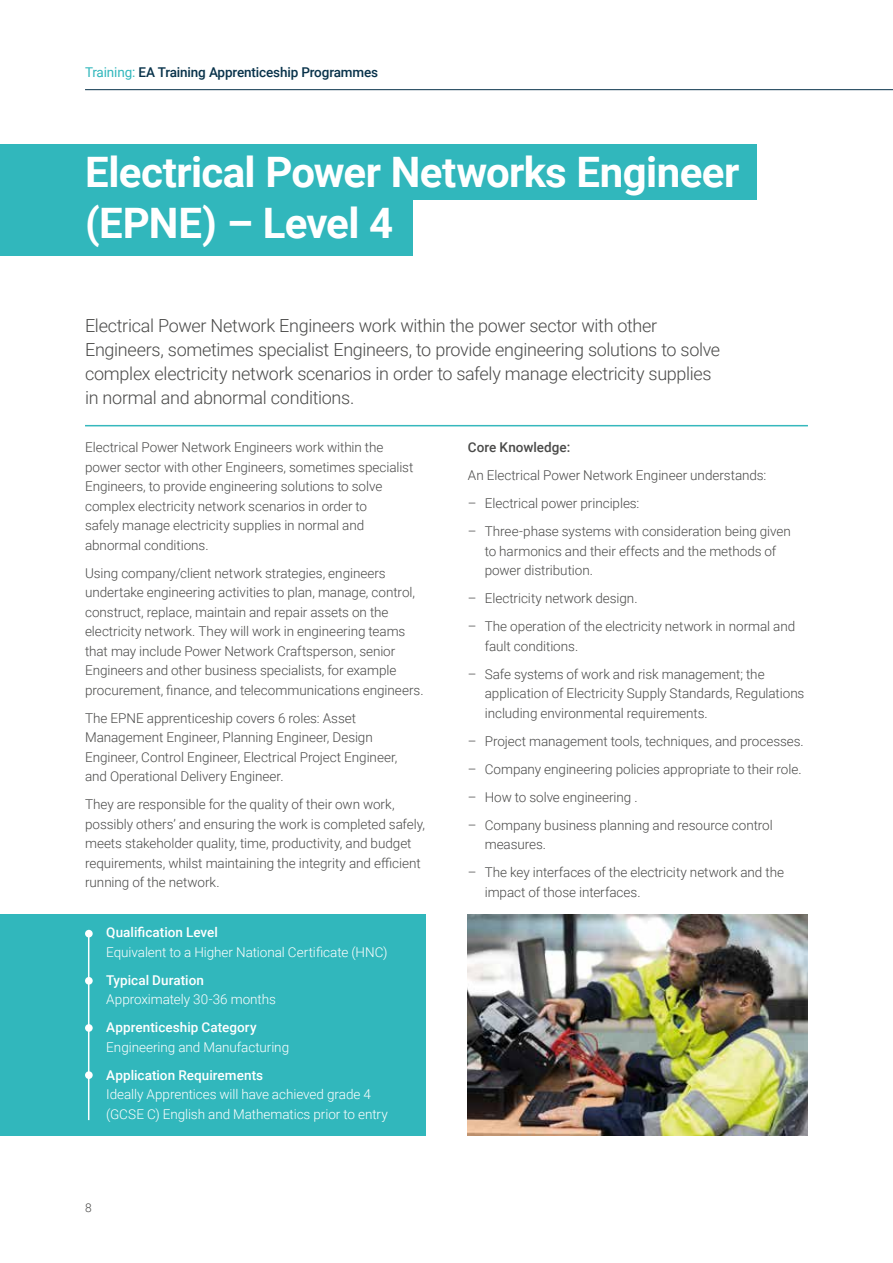
<style>
.page{position:relative;width:893px;height:1263px;background:#fff}
.page>*{position:absolute;margin:0;border:0;box-sizing:border-box;transform-origin:0 0}
.t1{font:700 42px/51px "Roboto";letter-spacing:-.015em;color:#fff}
.t2{font:300 18px/24px "Roboto";letter-spacing:-.015em;color:#4a4a49}
.t3{font:300 13.5px/19.5px "Roboto";letter-spacing:-.005em;color:#4a4a49}
.t4{font:300 13.5px/19.5px "Roboto";letter-spacing:-.005em;color:#fff}
.t5{font:500 13.5px "Roboto";letter-spacing:.005em;color:#fff}
.t6{font:500 13.5px "Roboto";letter-spacing:-.01em;color:#08324a}
.t7{font:500 13.5px "Roboto";letter-spacing:.005em;color:#4a4a49}
.t8{font:300 12px "Roboto";color:#4a4a49}
.s1{font-weight:400;color:#31b7bc}
</style>
<div class="page">
<hr style="left:85px;top:89px;width:808px;height:1px;background:#08324a">
<div style="left:0;top:145px;width:757px;height:55px;background:#31b7bc"></div>
<div style="left:0;top:200px;width:412px;height:55px;background:#31b7bc"></div>
<hr style="left:85px;top:425px;width:723px;height:1px;background:#31b7bc">
<hr style="left:85px;top:426px;width:723px;height:1px;background:#31b7bc">
<div style="left:0;top:914px;width:425px;height:221px;background:#31b7bc"></div>
<img style="left:468px;top:914px;width:340px;height:221px">
<hr style="left:88px;top:933px;width:1px;height:187px;background:#fff">
<div style="left:85px;top:930px;width:8px;height:7px;background:#fff;border-radius:50%"></div>
<div style="left:85px;top:977px;width:8px;height:8px;background:#fff;border-radius:50%"></div>
<div style="left:85px;top:1024px;width:8px;height:8px;background:#fff;border-radius:50%"></div>
<div style="left:85px;top:1071px;width:8px;height:8px;background:#fff;border-radius:50%"></div>
<p class="t6" style="left:85px;top:62px;width:295px"><span class="s1">Training:</span> EA Training Apprenticeship Programmes</p>
<h1 class="t1" style="left:85px;top:145px;width:656px">Electrical Power Networks Engineer (EPNE) – Level 4</h1>
<p class="t2" style="left:85px;top:313px;width:637px">Electrical Power Network Engineers work within the power sector with other Engineers, sometimes specialist Engineers, to provide engineering solutions to solve complex electricity network scenarios in order to safely manage electricity supplies in normal and abnormal conditions.</p>
<p class="t3" style="left:85px;top:437px;width:330px">Electrical Power Network Engineers work within the power sector with other Engineers, sometimes specialist Engineers, to provide engineering solutions to solve complex electricity network scenarios in order to<br>safely manage electricity supplies in normal and abnormal conditions.</p>
<p class="t3" style="left:85px;top:563px;width:340px">Using company/client network strategies, engineers undertake engineering activities to plan, manage, control, construct, replace, maintain and repair assets on the electricity network. They will work in engineering teams that may include Power Network Craftsperson, senior Engineers and other business specialists, for example procurement, finance, and telecommunications engineers.</p>
<p class="t3" style="left:85px;top:708px;width:314px">The EPNE apprenticeship covers 6 roles: Asset Management Engineer, Planning Engineer, Design Engineer, Control Engineer, Electrical Project Engineer, and Operational Delivery Engineer.</p>
<p class="t3" style="left:85px;top:794px;width:342px">They are responsible for the quality of their own work, possibly others’ and ensuring the work is completed safely, meets stakeholder quality, time, productivity, and budget requirements, whilst maintaining the integrity and efficient running of the network.</p>
<p class="t7" style="left:468px;top:438px;width:104px">Core Knowledge:</p>
<p class="t3" style="left:468px;top:465px;width:300px">An Electrical Power Network Engineer understands:</p>
<p class="t3" style="left:468px;top:493px;width:173px">– Electrical power principles:</p>
<p class="t3" style="left:485px;top:521px;width:308px;text-indent:-17px">– Three-phase systems with consideration being given to harmonics and their effects and the methods of power distribution.</p>
<p class="t3" style="left:468px;top:588px;width:171px">– Electricity network design.</p>
<p class="t3" style="left:485px;top:616px;width:312px;text-indent:-17px">– The operation of the electricity network in normal and fault conditions.</p>
<p class="t3" style="left:485px;top:664px;width:321px;text-indent:-17px">– Safe systems of work and risk management; the application of Electricity Supply Standards, Regulations including environmental requirements.</p>
<p class="t3" style="left:468px;top:731px;width:338px">– Project management tools, techniques, and processes.</p>
<p class="t3" style="left:468px;top:759px;width:335px">– Company engineering policies appropriate to their role.</p>
<p class="t3" style="left:468px;top:787px;width:171px">– How to solve engineering .</p>
<p class="t3" style="left:485px;top:815px;width:290px;text-indent:-17px">– Company business planning and resource control measures.</p>
<p class="t3" style="left:485px;top:862px;width:301px;text-indent:-17px">– The key interfaces of the electricity network and the impact of those interfaces.</p>
<p class="t5" style="left:106px;top:923px;width:113px">Qualification Level</p>
<p class="t4" style="left:106px;top:941px;width:283px">Equivalent to a Higher National Certificate (HNC)</p>
<p class="t5" style="left:106px;top:970px;width:99px">Typical Duration</p>
<p class="t4" style="left:106px;top:989px;width:171px">Approximately 30-36 months</p>
<p class="t5" style="left:106px;top:1018px;width:152px">Apprenticeship Category</p>
<p class="t4" style="left:106px;top:1036px;width:184px">Engineering and Manufacturing</p>
<p class="t5" style="left:106px;top:1065px;width:158px">Application Requirements</p>
<p class="t4" style="left:106px;top:1084px;width:283px">Ideally Apprentices will have achieved grade 4 (GCSE C) English and Mathematics prior to entry</p>
<p class="t8" style="left:85px;top:1199px;width:8px">8</p>
</div>
